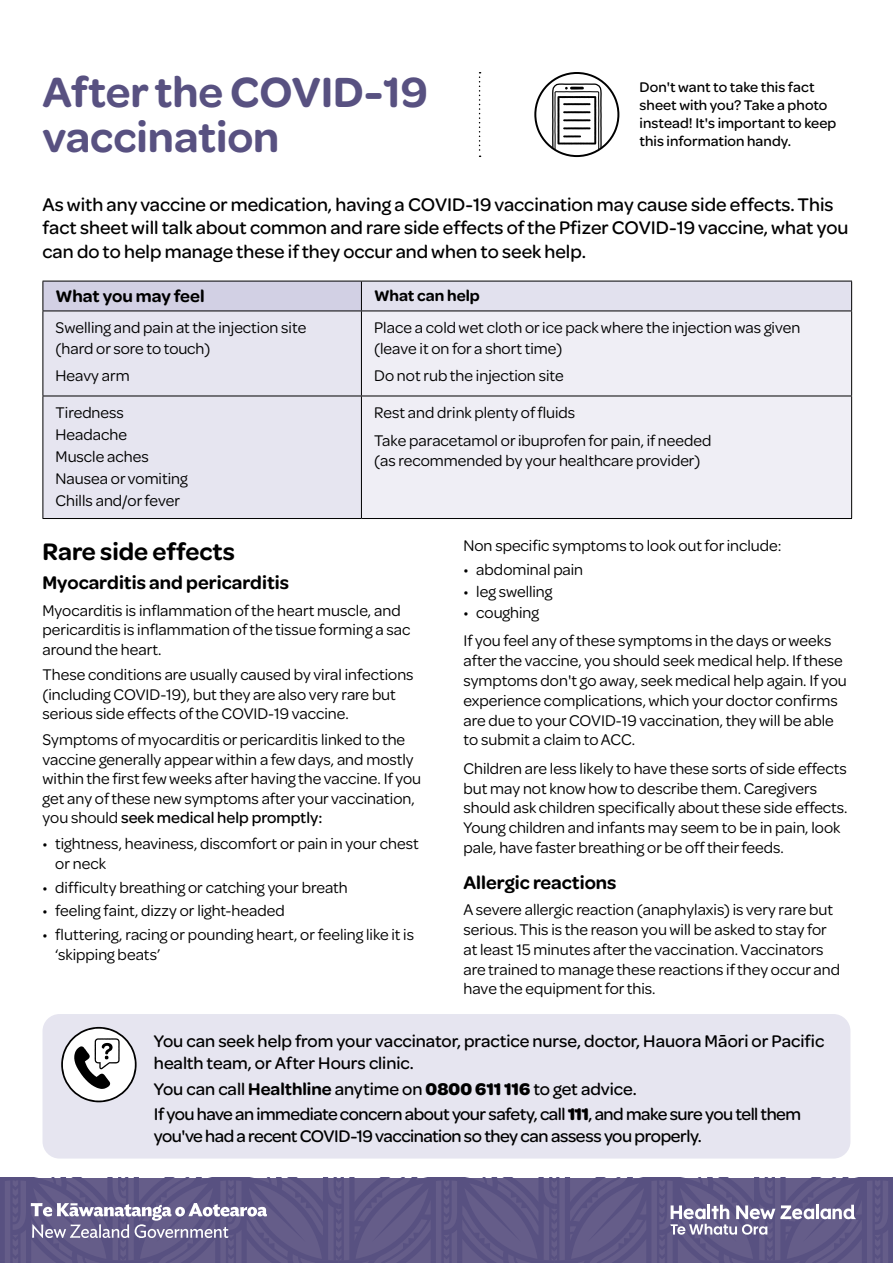
<style>
.page{position:relative;width:893px;height:1263px;background:#fff}
.page>*{position:absolute;margin:0;border:0;box-sizing:border-box;transform-origin:0 0}
.t1{font:600 45px/45px "Omnes";color:#585181}
.t2{font:600 25.5px "Omnes";color:#000}
.t3{font:500 19.5px/23.4px "Omnes";color:#000}
.t4{font:600 19.5px "Omnes";color:#000}
.t5{font:500 18px/25.8px "Omnes";letter-spacing:-.02em;color:#000}
.t6{font:500 18px/21.6px "Omnes";color:#000}
.t7{font:600 18px "Omnes";color:#000}
.t8{font:16.5px/19.8px "Omnes";color:#000}
.t9{font:600 16.5px "Omnes";color:#000}
.t10{font:500 15px/18px "Omnes";letter-spacing:.005em;color:#000}
.s1{font-weight:500}
.s2{font-weight:600}
.s3{font-weight:700}
</style>
<div class="page">
<div style="left:43px;top:281px;width:318px;height:30px;background:#d2d0e4"></div>
<div style="left:361px;top:281px;width:491px;height:30px;background:#e2e1ee"></div>
<div style="left:44px;top:312px;width:317px;height:206px;background:#e6e5f0"></div>
<div style="left:362px;top:312px;width:489px;height:206px;background:#efeef5"></div>
<hr style="left:43px;top:281px;width:1px;height:30px;background:#000">
<hr style="left:43px;top:281px;width:318px;height:1px;background:#000">
<hr style="left:43px;top:311px;width:318px;height:1px;background:#000">
<hr style="left:361px;top:281px;width:1px;height:30px;background:#000">
<hr style="left:361px;top:281px;width:491px;height:1px;background:#000">
<hr style="left:851px;top:281px;width:1px;height:30px;background:#000">
<hr style="left:361px;top:311px;width:491px;height:1px;background:#000">
<hr style="left:43px;top:311px;width:1px;height:85px;background:#000">
<hr style="left:361px;top:311px;width:1px;height:85px;background:#000">
<hr style="left:851px;top:311px;width:1px;height:85px;background:#000">
<hr style="left:43px;top:396px;width:1px;height:122px;background:#000">
<hr style="left:43px;top:396px;width:318px;height:1px;background:#000">
<hr style="left:43px;top:518px;width:318px;height:1px;background:#000">
<hr style="left:361px;top:396px;width:1px;height:122px;background:#000">
<hr style="left:361px;top:396px;width:491px;height:1px;background:#000">
<hr style="left:851px;top:396px;width:1px;height:122px;background:#000">
<hr style="left:361px;top:518px;width:491px;height:1px;background:#000">
<div style="left:43px;top:1014px;width:807px;height:144px;background:#e6e5f0;border-radius:17px"></div>
<svg style="left:61px;top:1027px;width:76px;height:75px"></svg>
<svg style="left:534px;top:72px;width:85px;height:85px"></svg>
<svg style="left:479px;top:72px;width:2px;height:85px"></svg>
<svg style="left:0;top:1178px;width:893px;height:85px;background:#67608b"></svg>
<h1 class="t1" style="left:43px;top:66px;width:387px">After the COVID-19 vaccination</h1>
<p class="t10" style="left:639px;top:77px;width:198px">Don't want to take this fact sheet with you? Take a photo instead! It's important to keep this information handy.</p>
<p class="t3" style="left:43px;top:192px;width:807px">As with any vaccine or medication, having a COVID-19 vaccination may cause side effects. This fact sheet will talk about common and rare side effects of the Pfizer COVID-19 vaccine, what you can do to help manage these if they occur and when to seek help.</p>
<p class="t7" style="left:56px;top:284px;width:150px">What you may feel</p>
<p class="t9" style="left:374px;top:284px;width:107px">What can help</p>
<p class="t8" style="left:56px;top:316px;width:252px;line-height:21px">Swelling and pain at the injection site (hard or sore to touch)</p>
<p class="t8" style="left:56px;top:365px;width:76px">Heavy arm</p>
<p class="t8" style="left:374px;top:316px;width:428px;line-height:21px">Place a cold wet cloth or ice pack where the injection was given (leave it on for a short time)</p>
<p class="t8" style="left:374px;top:365px;width:191px">Do not rub the injection site</p>
<p class="t8" style="left:56px;top:401px;width:134px;line-height:21.9px">Tiredness<br>Headache<br>Muscle aches<br>Nausea or vomiting<br>Chills and/or fever</p>
<p class="t8" style="left:374px;top:397px;width:339px;line-height:28.3px">Rest and drink plenty of fluids<br>Take paracetamol or ibuprofen for pain, if needed</p>
<p class="t8" style="left:374px;top:450px;width:328px">(as recommended by your healthcare provider)</p>
<h2 class="t2" style="left:43px;top:533px;width:194px">Rare side effects</h2>
<p class="t4" style="left:43px;top:569px;width:248px">Myocarditis and pericarditis</p>
<p class="t8" style="left:43px;top:599px;width:369px">Myocarditis is inflammation of the heart muscle, and pericarditis is inflammation of the tissue forming a sac around the heart.</p>
<p class="t8" style="left:43px;top:664px;width:373px">These conditions are usually caused by viral infections (including COVID-19), but they are also very rare but serious side effects of the COVID-19 vaccine.</p>
<p class="t8" style="left:43px;top:729px;width:380px">Symptoms of myocarditis or pericarditis linked to the vaccine generally appear within a few days, and mostly within the first few weeks after having the vaccine. If you get any of these new symptoms after your vaccination, you should <span class="s1">seek medical help promptly:</span></p>
<p class="t8" style="left:55px;top:833px;width:365px;text-indent:-13px">• tightness, heaviness, discomfort or pain in your chest or neck</p>
<p class="t8" style="left:43px;top:876px;width:307px">• difficulty breathing or catching your breath</p>
<p class="t8" style="left:43px;top:900px;width:244px">• feeling faint, dizzy or light-headed</p>
<p class="t8" style="left:55px;top:924px;width:360px;text-indent:-13px">• fluttering, racing or pounding heart, or feeling like it is ‘skipping beats’</p>
<p class="t8" style="left:463px;top:535px;width:320px">Non specific symptoms to look out for include:</p>
<p class="t8" style="left:463px;top:558px;width:121px">• abdominal pain</p>
<p class="t8" style="left:463px;top:580px;width:90px">• leg swelling</p>
<p class="t8" style="left:463px;top:597px;width:369px;line-height:28.3px">• coughing<br>If you feel any of these symptoms in the days or weeks</p>
<p class="t8" style="left:463px;top:650px;width:385px">after the vaccine, you should seek medical help. If these symptoms don't go away, seek medical help again. If you experience complications, which your doctor confirms are due to your COVID-19 vaccination, they will be able to submit a claim to ACC.</p>
<p class="t8" style="left:463px;top:757px;width:386px">Children are less likely to have these sorts of side effects but may not know how to describe them. Caregivers should ask children specifically about these side effects.<br>Young children and infants may seem to be in pain, look pale, have faster breathing or be off their feeds.</p>
<p class="t4" style="left:463px;top:869px;width:154px">Allergic reactions</p>
<p class="t8" style="left:463px;top:899px;width:378px">A severe allergic reaction (anaphylaxis) is very rare but serious. This is the reason you will be asked to stay for at least 15 minutes after the vaccination. Vaccinators are trained to manage these reactions if they occur and have the equipment for this.</p>
<p class="t6" style="left:154px;top:1029px;width:672px">You can seek help from your vaccinator, practice nurse, doctor, Hauora Māori or Pacific health team, or After Hours clinic.</p>
<p class="t5" style="left:154px;top:1074px;width:649px">You can call <span class="s2">Healthline</span> anytime on <span class="s3">0800 611 116</span> to get advice.<br>If you have an immediate concern about your safety, call <span class="s3">111</span>, and make sure you tell them</p>
<p class="t5" style="left:154px;top:1122px;width:549px">you've had a recent COVID-19 vaccination so they can assess you properly.</p>
</div>
